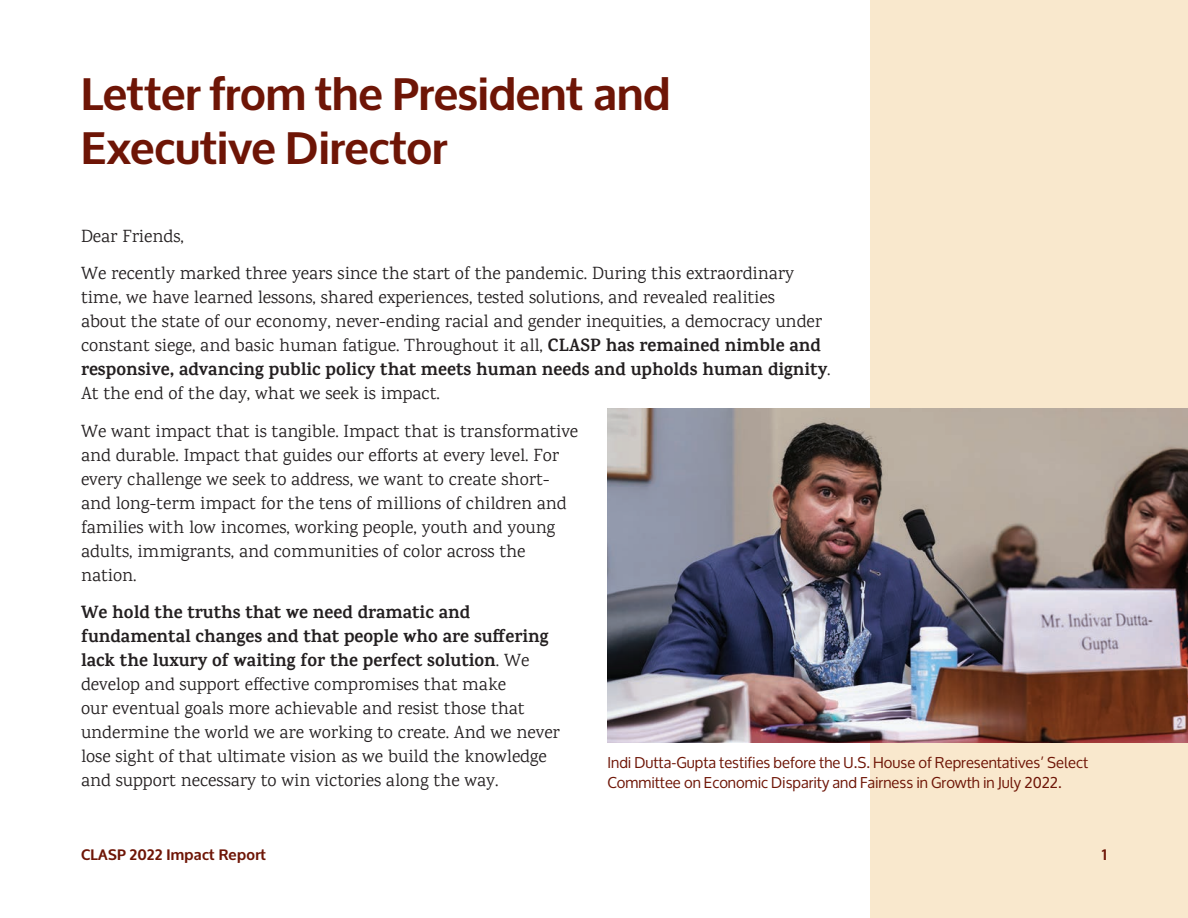
<style>
.page{position:relative;width:1188px;height:918px;background:#fff}
.page>*{position:absolute;margin:0;border:0;box-sizing:border-box;transform-origin:0 0}
.Heading{font:700 45px/54px "Oxygen";color:#6e1506}
.Body{font:18px/24px "Karma";color:#231f20}
.t1{font:15px/19.5px "Oxygen";color:#6e1506}
.t2{font:700 15px "Oxygen";letter-spacing:.02em;color:#6e1506}
.s1{font-weight:700}
</style>
<div class="page">
<div style="left:871px;top:0;width:317px;height:918px;background:#f9e8cd"></div>
<img style="left:608px;top:408px;width:580px;height:334px">
<p class="Heading" style="left:81px;top:68px;width:591px">Letter from the President and<br>Executive Director</p>
<p class="Body" style="left:81px;top:223px;width:104px">Dear Friends,</p>
<p class="Body" style="left:81px;top:261px;width:751px">We recently marked three years since the start of the pandemic. During this extraordinary time, we have learned lessons, shared experiences, tested solutions, and revealed realities<br>about the state of our economy, never-ending racial and gender inequities, a democracy under constant siege, and basic human fatigue. Throughout it all, <span class="s1">CLASP has remained nimble and responsive, advancing public policy that meets human needs and upholds human dignity</span>.<br>At the end of the day, what we seek is impact.</p>
<p class="Body" style="left:81px;top:418px;width:499px">We want impact that is tangible. Impact that is transformative and durable. Impact that guides our efforts at every level. For every challenge we seek to address, we want to create short&shy;and long-term impact for the tens of millions of children and families with low incomes, working people, youth and young adults, immigrants, and communities of color across the nation.</p>
<p class="Body" style="left:81px;top:600px;width:480px"><span class="s1">We hold the truths that we need dramatic and fundamental changes and that people who are suffering lack the luxury of waiting for the perfect solution</span>. We develop and support effective compromises that make<br>our eventual goals more achievable and resist those that undermine the world we are working to create. And we never lose sight of that ultimate vision as we build the knowledge and support necessary to win victories along the way.</p>
<p class="t1" style="left:608px;top:753px;width:482px">Indi Dutta-Gupta testifies before the U.S. House of Representatives’ Select<br>Committee on Economic Disparity and Fairness in Growth in July 2022.</p>
<p class="t2" style="left:81px;top:845px;width:187px">CLASP 2022 Impact Report</p>
<p class="t2" style="left:1102px;top:845px;width:7px">1</p>
</div>
